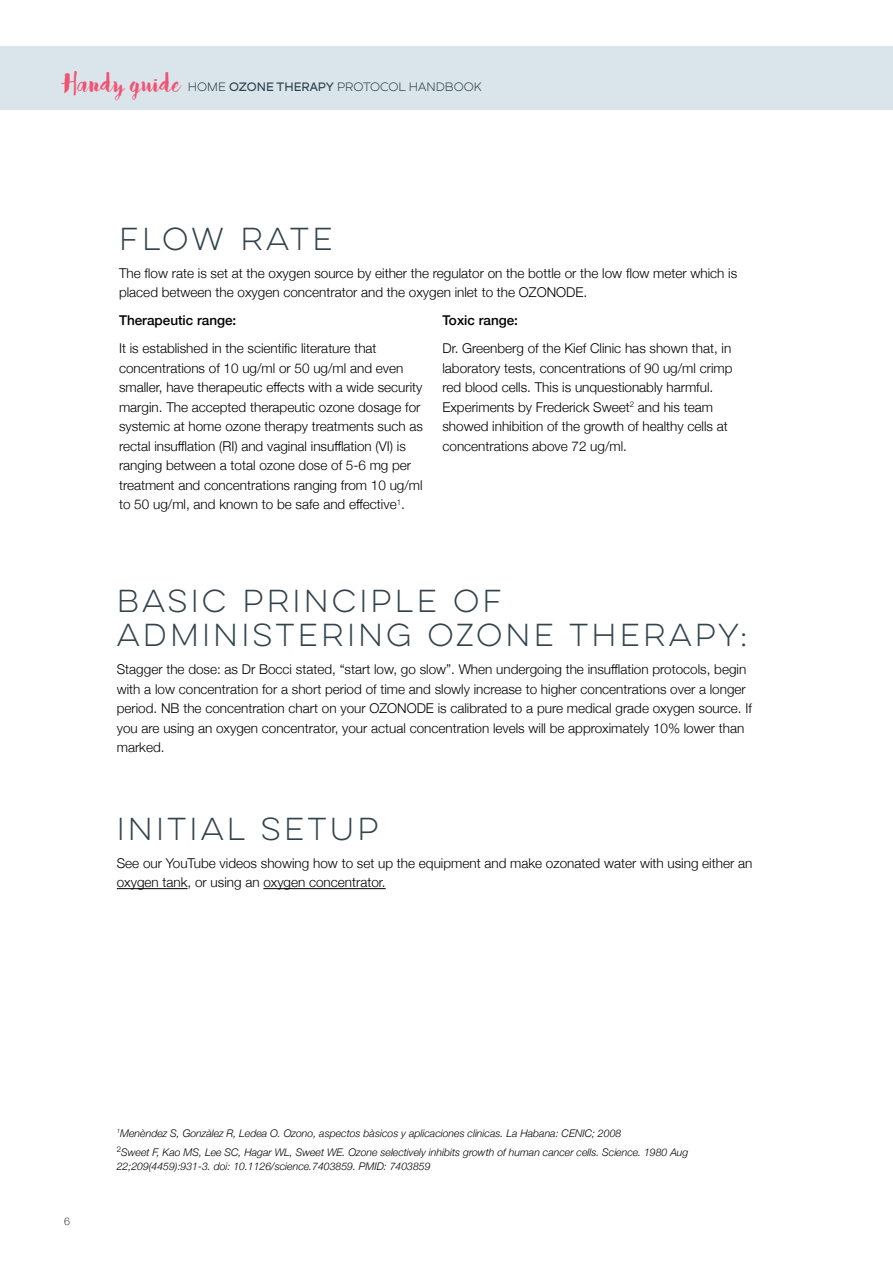
<style>
.page{position:relative;width:893px;height:1263px;background:#fff}
.page>*{position:absolute;margin:0;border:0;box-sizing:border-box;transform-origin:0 0}
.t1{font:30px "Bakery";letter-spacing:.01em;color:#f05373}
.t2{font:28.5px/34.2px "Lulo Clean One";letter-spacing:-.09em;color:#32434c}
.t3{font:300 13.5px/19.5px "Helvetica Neue";color:#000}
.t4{font:500 13.5px "Helvetica Neue";color:#000}
.t5{font:12px "Dual 400";color:#32434c}
.t6{font:italic 300 10.5px/19.5px "Helvetica Neue";color:#000}
.t7{font:300 10.5px "Helvetica Neue";color:#32434c}
.s1{font-family:"Dual 600"}
</style>
<div class="page">
<div style="left:0;top:46px;width:893px;height:64px;background:#dae5eb"></div>
<hr style="left:117px;top:888px;width:71px;height:1px;background:#000">
<hr style="left:263px;top:888px;width:123px;height:1px;background:#000">
<h1 class="t1" style="left:64px;top:64px;width:118px">Handy guide</h1>
<p class="t5" style="left:188px;top:79px;width:295px">HOME <span class="s1">OZONE THERAPY</span> PROTOCOL HANDBOOK</p>
<h2 class="t2" style="left:119px;top:222px;width:221px">FLOW RATE</h2>
<p class="t3" style="left:119px;top:262px;width:620px">The flow rate is set at the oxygen source by either the regulator on the bottle or the low flow meter which is placed between the oxygen concentrator and the oxygen inlet to the OZONODE.</p>
<p class="t4" style="left:119px;top:310px;width:119px">Therapeutic range:</p>
<p class="t3" style="left:119px;top:338px;width:305px">It is established in the scientific literature that concentrations of 10 ug/ml or 50 ug/ml and even smaller, have therapeutic effects with a wide security margin. The accepted therapeutic ozone dosage for systemic at home ozone therapy treatments such as rectal insufflation (RI) and vaginal insufflation (VI) is ranging between a total ozone dose of 5-6 mg per treatment and concentrations ranging from 10 ug/ml to 50 ug/ml, and known to be safe and effective<sup>1</sup>.</p>
<p class="t4" style="left:442px;top:310px;width:77px">Toxic range:</p>
<p class="t3" style="left:442px;top:338px;width:292px">Dr. Greenberg of the Kief Clinic has shown that, in laboratory tests, concentrations of 90 ug/ml crimp red blood cells. This is unquestionably harmful.<br>Experiments by Frederick Sweet<sup>2</sup> and his team showed inhibition of the growth of healthy cells at concentrations above 72 ug/ml.</p>
<h2 class="t2" style="left:117px;top:584px;width:638px">BASIC PRINCIPLE OF<br>ADMINISTERING OZONE THERAPY:</h2>
<p class="t3" style="left:117px;top:658px;width:636px">Stagger the dose: as Dr Bocci stated, “start low, go slow”. When undergoing the insufflation protocols, begin with a low concentration for a short period of time and slowly increase to higher concentrations over a longer period. NB the concentration chart on your OZONODE is calibrated to a pure medical grade oxygen source. If you are using an oxygen concentrator, your actual concentration levels will be approximately 10% lower than marked.</p>
<h2 class="t2" style="left:117px;top:812px;width:269px">INITIAL SETUP</h2>
<p class="t3" style="left:117px;top:852px;width:637px">See our YouTube videos showing how to set up the equipment and make ozonated water with using either an oxygen tank, or using an oxygen concentrator.</p>
<p class="t7" style="left:64px;top:1213px;width:7px">6</p>
<p class="t6" style="left:117px;top:1123px;width:573px"><sup>1</sup>Menèndez S, Gonzàlez R, Ledea O. Ozono, aspectos bàsicos y aplicaciones clinicas. La Habana: CENIC; 2008<br><sup>2</sup>Sweet F, Kao MS, Lee SC, Hagar WL, Sweet WE. Ozone selectively inhibits growth of human cancer cells. Science. 1980 Aug</p>
<p class="t6" style="left:117px;top:1156px;width:315px">22;209(4459):931-3. doi: 10.1126/science.7403859. PMID: 7403859</p>
</div>
